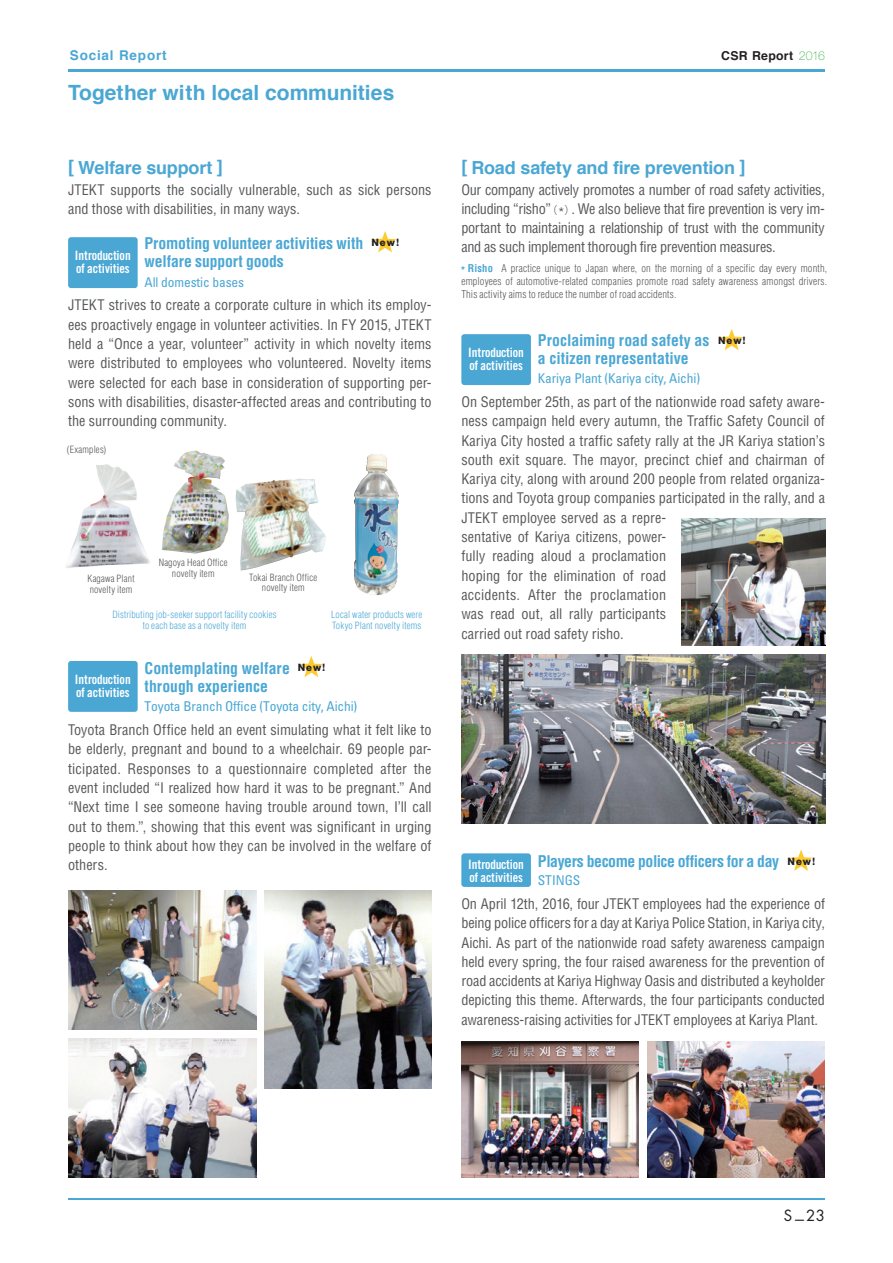
<style>
.page{position:relative;width:893px;height:1263px;background:#fff}
.page>*{position:absolute;margin:0;border:0;box-sizing:border-box;transform-origin:0 0}
.t1{font:700 21px "Helvetica";color:#4aa7d4}
.t2{font:700 18px "Helvetica";letter-spacing:-.01em;color:#4aa7d4}
.t3{font:700 condensed 15.75px/17.9px "Helvetica";letter-spacing:-.005em;color:#4aa7d4}
.t4{font:700 condensed 15.75px "Helvetica";letter-spacing:-.025em;color:#4aa7d4}
.t5{font:15px "Futura";color:#231f20}
.t6{font:condensed 14.25px/19.4px "Helvetica";color:#57585a;text-align:justify}
.t7{font:condensed 13.5px "Univers";letter-spacing:-.01em;color:#4aa7d4}
.t8{font:700 13.5px "Helvetica";letter-spacing:.06em;color:#4aa7d4}
.t9{font:12.75px/12.8px "Commerce Black Cond SSK";letter-spacing:-.005em;color:#fff}
.t10{font:700 12.3px "Helvetica";letter-spacing:.03em;color:#231f20}
.t11{font:300 condensed 10.5px/12.8px "Helvetica";letter-spacing:.015em;color:#57585a;text-align:justify}
.t12{font:700 10.35px "AG Old Face";letter-spacing:.1em;color:#231f20}
.t13{font:300 condensed 9.75px/11.2px "Helvetica";letter-spacing:.015em;color:#4aa7d4;text-align:center}
.t14{font:300 condensed 9.75px/10.5px "Helvetica";letter-spacing:.02em;color:#57585a;text-align:center}
.s1{font-family:"Helvetica Neue";font-weight:100;color:#3ab54a}
.s2{font-family:"Koz Go Pro";font-stretch:normal;font-size:10.65px}
.s3{font-weight:700;color:#4aa7d4}
</style>
<div class="page">
<img style="left:462px;top:655px;width:363px;height:169px">
<img style="left:681px;top:519px;width:144px;height:126px">
<img style="left:68px;top:1038px;width:188px;height:140px">
<img style="left:68px;top:890px;width:188px;height:140px">
<img style="left:265px;top:890px;width:167px;height:199px">
<img style="left:66px;top:464px;width:84px;height:104px">
<img style="left:236px;top:479px;width:90px;height:91px">
<img style="left:162px;top:451px;width:67px;height:102px">
<img style="left:354px;top:454px;width:45px;height:141px">
<hr style="left:68px;top:1198px;width:757px;height:1px;background:#4aa7d4">
<hr style="left:68px;top:69px;width:757px;height:2px;background:#4aa7d4">
<div style="left:461px;top:334px;width:70px;height:51px;background:#4aa7d4;border-radius:3px"></div>
<div style="left:68px;top:237px;width:70px;height:51px;background:#4aa7d4;border-radius:3px"></div>
<div style="left:68px;top:661px;width:70px;height:51px;background:#4aa7d4;border-radius:3px"></div>
<div style="left:461px;top:853px;width:70px;height:34px;background:#4aa7d4;border-radius:3px"></div>
<img style="left:461px;top:1042px;width:178px;height:136px">
<img style="left:647px;top:1042px;width:178px;height:136px">
<svg style="left:720px;top:329px;width:23px;height:21px"></svg>
<svg style="left:374px;top:231px;width:22px;height:21px"></svg>
<svg style="left:300px;top:656px;width:23px;height:21px"></svg>
<svg style="left:790px;top:849px;width:22px;height:22px"></svg>
<p class="t8" style="left:70px;top:44px;width:98px">Social Report</p>
<p class="t10" style="left:721px;top:46px;width:105px">CSR Report <span class="s1">2016</span></p>
<h1 class="t1" style="left:68px;top:76px;width:328px">Together with local communities</h1>
<p class="t2" style="left:68px;top:154px;width:156px">[ Welfare support ]</p>
<p class="t6" style="left:68px;top:179px;width:365px">JTEKT supports the socially vulnerable, such as sick persons and those with disabilities, in many ways.</p>
<p class="t3" style="left:145px;top:235px;width:220px">Promoting volunteer activities with welfare support goods</p>
<p class="t7" style="left:145px;top:273px;width:101px">All domestic bases</p>
<p class="t6" style="left:68px;top:295px;width:365px">JTEKT strives to create a corporate culture in which its employ&shy;ees proactively engage in volunteer activities. In FY 2015, JTEKT held a “Once a year, volunteer” activity in which novelty items were distributed to employees who volunteered. Novelty items were selected for each base in consideration of supporting per&shy;sons with disabilities, disaster-affected areas and contributing to the surrounding community.</p>
<p class="t12" style="left:371px;top:236px;width:29px">New!</p>
<p class="t9" style="left:75px;top:249px;width:57px">Introduction of activities</p>
<p class="t14" style="left:67px;top:445px;width:41px">(Examples)</p>
<p class="t14" style="left:159px;top:557px;width:71px">Nagoya Head Office novelty item</p>
<p class="t14" style="left:249px;top:572px;width:69px">Tokai Branch Office novelty item</p>
<p class="t13" style="left:112px;top:609px;width:166px">Distributing job-seeker support facility cookies to each base as a novelty item</p>
<p class="t14" style="left:87px;top:573px;width:49px;text-align:left">Kagawa Plant novelty item</p>
<p class="t13" style="left:331px;top:609px;width:93px;text-align:left">Local water products were<br>Tokyo Plant novelty items</p>
<p class="t3" style="left:145px;top:659px;width:147px">Contemplating welfare through experience</p>
<p class="t7" style="left:145px;top:698px;width:214px">Toyota Branch Office (Toyota city, Aichi)</p>
<p class="t6" style="left:68px;top:720px;width:365px">Toyota Branch Office held an event simulating what it felt like to be elderly, pregnant and bound to a wheelchair. 69 people par&shy;ticipated. Responses to a questionnaire completed after the event included “I realized how hard it was to be pregnant.” And “Next time I see someone having trouble around town, I’ll call out to them.”, showing that this event was significant in urging people to think about how they can be involved in the welfare of others.</p>
<p class="t12" style="left:298px;top:661px;width:29px">New!</p>
<p class="t9" style="left:75px;top:673px;width:57px">Introduction of activities</p>
<p class="t2" style="left:461px;top:154px;width:286px">[ Road safety and fire prevention ]</p>
<p class="t6" style="left:461px;top:179px;width:365px">Our company actively promotes a number of road safety activities, including “risho”<span class="s2">（</span>*<span class="s2">）</span>. We also believe that fire prevention is very im&shy;portant to maintaining a relationship of trust with the community and as such implement thorough fire prevention measures.</p>
<p class="t11" style="left:460px;top:262px;width:368px"><span class="s3">* Risho</span> A practice unique to Japan where, on the morning of a specific day every month, employees of automotive-related companies promote road safety awareness amongst drivers.<br>This activity aims to reduce the number of road accidents.</p>
<p class="t12" style="left:718px;top:334px;width:29px">New!</p>
<p class="t3" style="left:538px;top:331px;width:173px">Proclaiming road safety as a citizen representative</p>
<p class="t7" style="left:538px;top:370px;width:164px">Kariya Plant (Kariya city, Aichi)</p>
<p class="t6" style="left:461px;top:392px;width:365px;text-align:left">On September 25th, as part of the nationwide road safety aware&shy;ness campaign held every autumn, the Traffic Safety Council of Kariya City hosted a traffic safety rally at the JR Kariya station’s south exit square. The mayor, precinct chief and chairman of Kariya city, along with around 200 people from related organiza&shy;tions and Toyota group companies participated in the rally, and a JTEKT employee served as a repre-<br>sentative of Kariya citizens, power-<br>fully reading aloud a proclamation<br>hoping for the elimination of road<br>accidents. After the proclamation<br>was read out, all rally participants<br>carried out road safety risho.</p>
<p class="t9" style="left:468px;top:346px;width:57px">Introduction of activities</p>
<p class="t4" style="left:538px;top:852px;width:243px">Players become police officers for a day</p>
<p class="t7" style="left:538px;top:872px;width:44px">STINGS</p>
<p class="t6" style="left:461px;top:894px;width:365px">On April 12th, 2016, four JTEKT employees had the experience of being police officers for a day at Kariya Police Station, in Kariya city, Aichi. As part of the nationwide road safety awareness campaign held every spring, the four raised awareness for the prevention of road accidents at Kariya Highway Oasis and distributed a keyholder depicting this theme. Afterwards, the four participants conducted awareness-raising activities for JTEKT employees at Kariya Plant.</p>
<p class="t12" style="left:787px;top:855px;width:29px">New!</p>
<p class="t9" style="left:468px;top:858px;width:57px">Introduction of activities</p>
<p class="t5" style="left:784px;top:1205px;width:43px">S_23</p>
</div>
